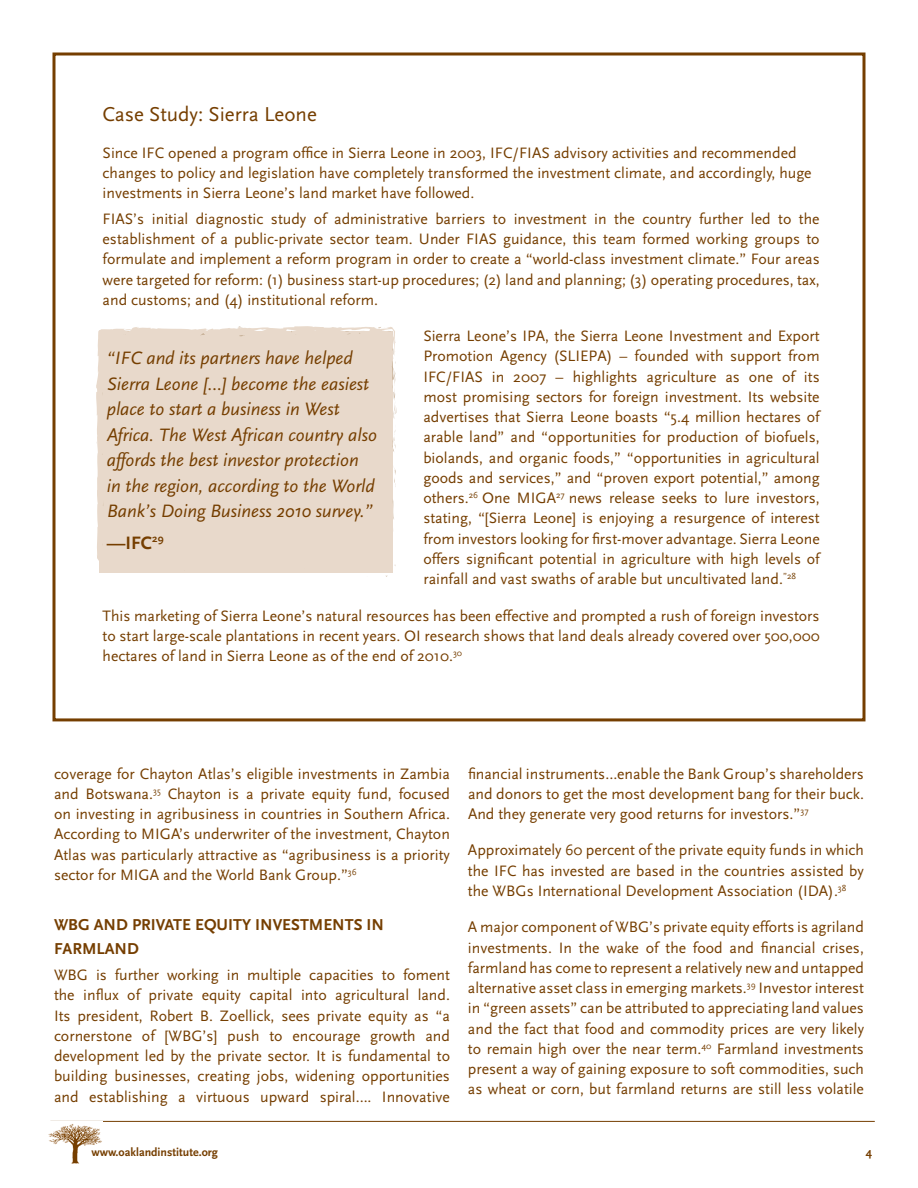
<style>
.page{position:relative;width:918px;height:1188px;background:#fff}
.page>*{position:absolute;margin:0;border:0;box-sizing:border-box;transform-origin:0 0}
.sub_sub_titles{font:21px "Scala Sans";color:#753e00}
.List_Paragraph{font:italic 18.75px/25.5px "Scala Sans";color:#753e00}
.List_Paragraph-2{font:700 18.75px "Scala Sans";color:#753e00}
.sub_sub_titles-2{font:700 16.5px/24px "Scala Sans";color:#753e00}
.Scala_body{font:15.75px/20.2px "Scala Sans";color:#753e00;text-align:justify}
.sub_sub_titles-3{font:15.75px/20.2px "Scala Sans";color:#753e00}
.t1{font:700 12px "Scala Sans";color:#753e00}
</style>
<div class="page">
<hr style="left:50px;top:1121px;width:825px;height:1px;background:#753e00">
<img style="left:48px;top:1124px;width:54px;height:40px">
<div style="left:52px;top:52px;width:814px;height:669px;border:3px solid #753e00"></div>
<div style="left:99px;top:332px;width:293px;height:241px;background:#e8d9cb"></div>
<svg style="left:96px;top:326px;width:299px;height:238px"></svg>
<svg style="left:123px;top:331px;width:6px;height:4px"></svg>
<svg style="left:374px;top:326px;width:23px;height:128px"></svg>
<svg style="left:331px;top:327px;width:22px;height:7px"></svg>
<svg style="left:291px;top:330px;width:6px;height:6px"></svg>
<svg style="left:238px;top:335px;width:8px;height:2px"></svg>
<svg style="left:97px;top:441px;width:6px;height:14px"></svg>
<p class="sub_sub_titles" style="left:103px;top:103px;width:216px">Case Study: Sierra Leone</p>
<p class="sub_sub_titles-3" style="left:103px;top:143px;width:711px">Since IFC opened a program office in Sierra Leone in 2003, IFC/FIAS advisory activities and recommended changes to policy and legislation have completely transformed the investment climate, and accordingly, huge investments in Sierra Leone’s land market have followed.</p>
<p class="Scala_body" style="left:103px;top:209px;width:719px">FIAS’s initial diagnostic study of administrative barriers to investment in the country further led to the establishment of a public-private sector team. Under FIAS guidance, this team formed working groups to formulate and implement a reform program in order to create a “world-class investment climate.” Four areas were targeted for reform: (1) business start-up procedures; (2) land and planning; (3) operating procedures, tax, and customs; and (4) institutional reform.</p>
<p class="Scala_body" style="left:423px;top:326px;width:398px">Sierra Leone’s IPA, the Sierra Leone Investment and Export Promotion Agency (SLIEPA) – founded with support from IFC/FIAS in 2007 – highlights agriculture as one of its most promising sectors for foreign investment. Its website advertises that Sierra Leone boasts “5.4 million hectares of arable land” and “opportunities for production of biofuels, biolands, and organic foods,” “opportunities in agricultural goods and services,” and “proven export potential,” among others.<sup>26</sup> One MIGA<sup>27</sup> news release seeks to lure investors, stating, “[Sierra Leone] is enjoying a resurgence of interest from investors looking for first-mover advantage. Sierra Leone offers significant potential in agriculture with high levels of rainfall and vast swaths of arable but uncultivated land.<sup>”28</sup></p>
<p class="Scala_body" style="left:103px;top:606px;width:719px">This marketing of Sierra Leone’s natural resources has been effective and prompted a rush of foreign investors to start large-scale plantations in recent years. OI research shows that land deals already covered over 500,000 hectares of land in Sierra Leone as of the end of 2010.<sup>30</sup></p>
<p class="List_Paragraph" style="left:107px;top:346px;width:272px">“IFC and its partners have helped Sierra Leone […] become the easiest place to start a business in West Africa. The West African country also affords the best investor protection in the region, according to the World Bank’s Doing Business 2010 survey.”</p>
<p class="List_Paragraph-2" style="left:107px;top:532px;width:58px">—IFC<sup>29</sup></p>
<p class="Scala_body" style="left:54px;top:764px;width:398px">coverage for Chayton Atlas’s eligible investments in Zambia and Botswana.<sup>35</sup> Chayton is a private equity fund, focused on investing in agribusiness in countries in Southern Africa.<br>According to MIGA’s underwriter of the investment, Chayton Atlas was particularly attractive as “agribusiness is a priority sector for MIGA and the World Bank Group.”<sup>36</sup></p>
<p class="sub_sub_titles-2" style="left:54px;top:914px;width:332px">WBG AND PRIVATE EQUITY INVESTMENTS IN<br>FARMLAND</p>
<p class="Scala_body" style="left:54px;top:965px;width:398px">WBG is further working in multiple capacities to foment the influx of private equity capital into agricultural land.<br>Its president, Robert B. Zoellick, sees private equity as “a cornerstone of [WBG’s] push to encourage growth and development led by the private sector. It is fundamental to building businesses, creating jobs, widening opportunities and establishing a virtuous upward spiral…. Innovative</p>
<p class="Scala_body" style="left:468px;top:764px;width:398px">financial instruments…enable the Bank Group’s shareholders and donors to get the most development bang for their buck.<br>And they generate very good returns for investors.”<sup>37</sup></p>
<p class="Scala_body" style="left:468px;top:841px;width:398px">Approximately 60 percent of the private equity funds in which the IFC has invested are based in the countries assisted by the WBGs International Development Association (IDA).<sup>38</sup></p>
<p class="Scala_body" style="left:468px;top:917px;width:398px">A major component of WBG’s private equity efforts is agriland investments. In the wake of the food and financial crises, farmland has come to represent a relatively new and untapped alternative asset class in emerging markets.<sup>39</sup> Investor interest in “green assets” can be attributed to appreciating land values and the fact that food and commodity prices are very likely to remain high over the near term.<sup>40</sup> Farmland investments present a way of gaining exposure to soft commodities, such as wheat or corn, but farmland returns are still less volatile</p>
<p class="t1" style="left:91px;top:1146px;width:128px">www.oaklandinstitute.org</p>
<p class="t1" style="left:866px;top:1146px;width:8px">4</p>
</div>
